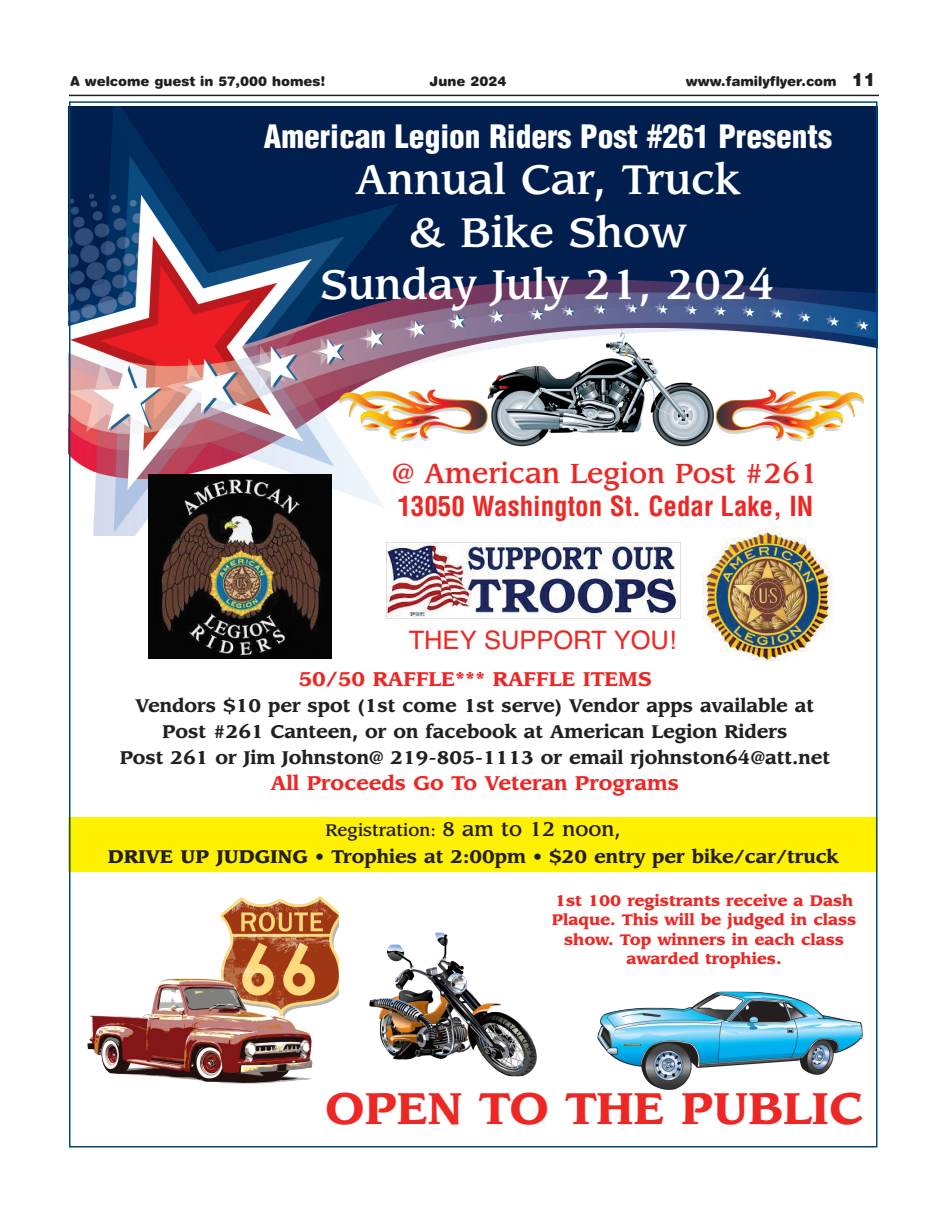
<style>
.page{position:relative;width:945px;height:1215px;background:#fff}
.page>*{position:absolute;margin:0;border:0;box-sizing:border-box;transform-origin:0 0}
.t1{font:700 43.5px "Leawood";color:#ed2724}
.t2{font:500 40.5px/52.3px "Leawood";color:#fff;text-align:center}
.t3{font:900 condensed 31.5px "Helvetica";color:#fff}
.t4{font:700 condensed 27px "Helvetica";color:#ed2724}
.t5{font:500 27px "Leawood";color:#ed2724}
.t6{font:25.5px "Helvetica";color:#ed2724}
.t7{font:700 19.5px "Leawood";color:#ed2724}
.t8{font:700 18px/26.1px "Leawood";color:#231f20;text-align:center}
.t9{font:500 16.5px "Leawood";color:#231f20}
.t10{font:900 15px/19.4px "Leawood";color:#ed2724;text-align:center}
.t11{font:900 13.5px "Helvetica Rounded";color:#231f20}
.s1{font-family:"Helvetica";font-size:18px}
.s2{font-size:19.5px}
.s3{font-weight:900}
</style>
<div class="page">
<hr style="left:69px;top:95px;width:810px;height:1px;background:#231f20">
<div style="left:68px;top:817px;width:810px;height:55px;background:#fff101"></div>
<img style="left:598px;top:992px;width:265px;height:98px">
<img style="left:87px;top:896px;width:252px;height:188px">
<img style="left:369px;top:932px;width:168px;height:144px">
<img style="left:387px;top:543px;width:292px;height:75px">
<img style="left:72px;top:106px;width:806px;height:429px">
<img style="left:339px;top:328px;width:525px;height:119px">
<img style="left:703px;top:529px;width:129px;height:132px">
<img style="left:148px;top:475px;width:184px;height:183px">
<p class="t11" style="left:70px;top:76px;width:257px">A welcome guest in 57,000 homes!</p>
<p class="t11" style="left:430px;top:76px;width:78px">June 2024</p>
<p class="t11" style="left:686px;top:76px;width:191px">www.familyflyer.com <span class="s1">11</span></p>
<h3 class="t3" style="left:264px;top:123px;width:570px">American Legion Riders Post #261 Presents</h3>
<h2 class="t2" style="left:321px;top:157px;width:456px">Annual Car, Truck<br>&amp; Bike Show<br>Sunday July 21, 2024</h2>
<h3 class="t5" style="left:393px;top:461px;width:427px">@ American Legion Post #261</h3>
<h3 class="t4" style="left:397px;top:495px;width:418px">13050 Washington St. Cedar Lake, IN</h3>
<h3 class="t6" style="left:409px;top:625px;width:269px">THEY SUPPORT YOU!</h3>
<p class="t7" style="left:298px;top:670px;width:355px">50/50 RAFFLE*** RAFFLE ITEMS</p>
<p class="t8" style="left:120px;top:694px;width:712px">Vendors $10 per spot (1st come 1st serve) Vendor apps available at<br>Post #261 Canteen, or on facebook at American Legion Riders<br>Post 261 or Jim Johnston@ 219-805-1113 or email rjohnston64@att.net</p>
<p class="t7" style="left:271px;top:774px;width:410px">All Proceeds Go To Veteran Programs</p>
<p class="t9" style="left:325px;top:823px;width:297px">Registration: <span class="s2">8 am to 12 noon,</span></p>
<p class="t8" style="left:108px;top:845px;width:732px"><span class="s3">DRIVE UP JUDGING •</span> Trophies at 2:00pm • $20 entry per bike/car/truck</p>
<p class="t10" style="left:552px;top:892px;width:306px">1st 100 registrants receive a Dash<br>Plaque. This will be judged in class show. Top winners in each class awarded trophies.</p>
<h1 class="t1" style="left:325px;top:1089px;width:539px">OPEN TO THE PUBLIC</h1>
</div>
